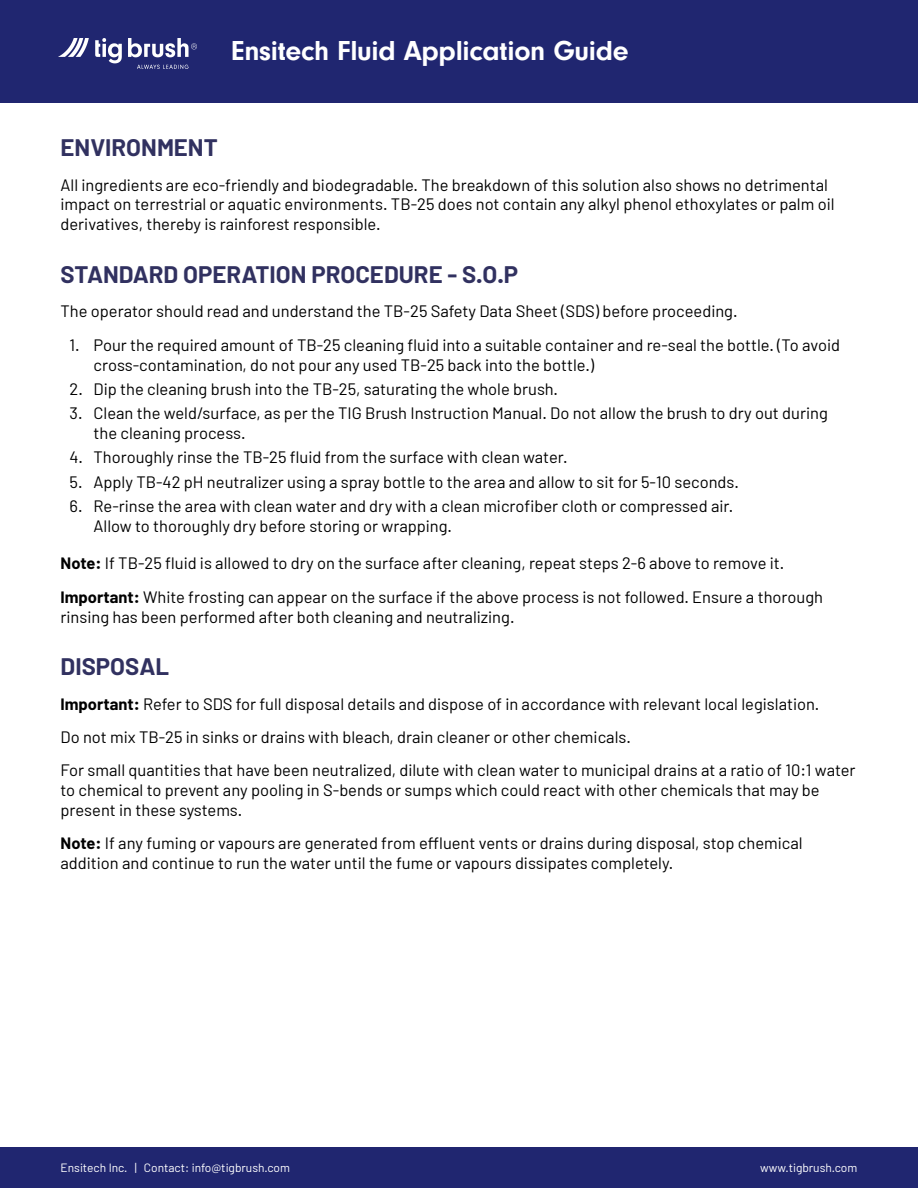
<style>
.page{position:relative;width:918px;height:1188px;background:#fff}
.page>*{position:absolute;margin:0;border:0;box-sizing:border-box;transform-origin:0 0}
.t1{font:700 28.5px "Neuzeit Grotesk";letter-spacing:-.01em;color:#fff}
.t2{font:700 24px "Barlow";color:#313160}
.t3{font:16.5px/19.8px "Barlow";color:#000}
.t4{font:12px "Barlow";color:#fff}
.s1{font-weight:700}
</style>
<div class="page">
<div style="left:0;top:1147px;width:918px;height:41px;background:#202670"></div>
<div style="left:0;top:0;width:918px;height:103px;background:#202670"></div>
<img style="left:59px;top:39px;width:138px;height:29px">
<h1 class="t1" style="left:231px;top:35px;width:399px">Ensitech Fluid Application Guide</h1>
<h2 class="t2" style="left:61px;top:133px;width:159px">ENVIRONMENT</h2>
<p class="t3" style="left:61px;top:174px;width:776px">All ingredients are eco-friendly and biodegradable. The breakdown of this solution also shows no detrimental impact on terrestrial or aquatic environments. TB-25 does not contain any alkyl phenol ethoxylates or palm oil derivatives, thereby is rainforest responsible.</p>
<h2 class="t2" style="left:61px;top:260px;width:459px">STANDARD OPERATION PROCEDURE - S.O.P</h2>
<p class="t3" style="left:61px;top:301px;width:679px">The operator should read and understand the TB-25 Safety Data Sheet (SDS) before proceeding.</p>
<p class="t3" style="left:94px;top:335px;width:748px;text-indent:-24px">1. Pour the required amount of TB-25 cleaning fluid into a suitable container and re-seal the bottle. (To avoid cross-contamination, do not pour any used TB-25 back into the bottle.)</p>
<p class="t3" style="left:70px;top:379px;width:490px">2. Dip the cleaning brush into the TB-25, saturating the whole brush.</p>
<p class="t3" style="left:94px;top:403px;width:736px;text-indent:-24px">3. Clean the weld/surface, as per the TIG Brush Instruction Manual. Do not allow the brush to dry out during the cleaning process.</p>
<p class="t3" style="left:70px;top:447px;width:500px">4. Thoroughly rinse the TB-25 fluid from the surface with clean water.</p>
<p class="t3" style="left:70px;top:471px;width:671px">5. Apply TB-42 pH neutralizer using a spray bottle to the area and allow to sit for 5-10 seconds.</p>
<p class="t3" style="left:94px;top:496px;width:641px;text-indent:-24px">6. Re-rinse the area with clean water and dry with a clean microfiber cloth or compressed air.<br>Allow to thoroughly dry before storing or wrapping.</p>
<p class="t3" style="left:61px;top:546px;width:764px;line-height:33.3px"><span class="s1">Note:</span> If TB-25 fluid is allowed to dry on the surface after cleaning, repeat steps 2-6 above to remove it.<br><span class="s1">Important:</span> White frosting can appear on the surface if the above process is not followed. Ensure a thorough</p>
<p class="t3" style="left:61px;top:606px;width:455px">rinsing has been performed after both cleaning and neutralizing.</p>
<h2 class="t2" style="left:61px;top:652px;width:110px">DISPOSAL</h2>
<p class="t3" style="left:61px;top:687px;width:797px;line-height:33.3px"><span class="s1">Important:</span> Refer to SDS for full disposal details and dispose of in accordance with relevant local legislation.<br>Do not mix TB-25 in sinks or drains with bleach, drain cleaner or other chemicals.<br>For small quantities that have been neutralized, dilute with clean water to municipal drains at a ratio of 10:1 water</p>
<p class="t3" style="left:61px;top:780px;width:761px">to chemical to prevent any pooling in S-bends or sumps which could react with other chemicals that may be present in these systems.</p>
<p class="t3" style="left:61px;top:833px;width:744px"><span class="s1">Note:</span> If any fuming or vapours are generated from effluent vents or drains during disposal, stop chemical addition and continue to run the water until the fume or vapours dissipates completely.</p>
<p class="t4" style="left:61px;top:1160px;width:231px">Ensitech Inc. | Contact: info@tigbrush.com</p>
<p class="t4" style="left:760px;top:1161px;width:99px">www.tigbrush.com</p>
</div>
